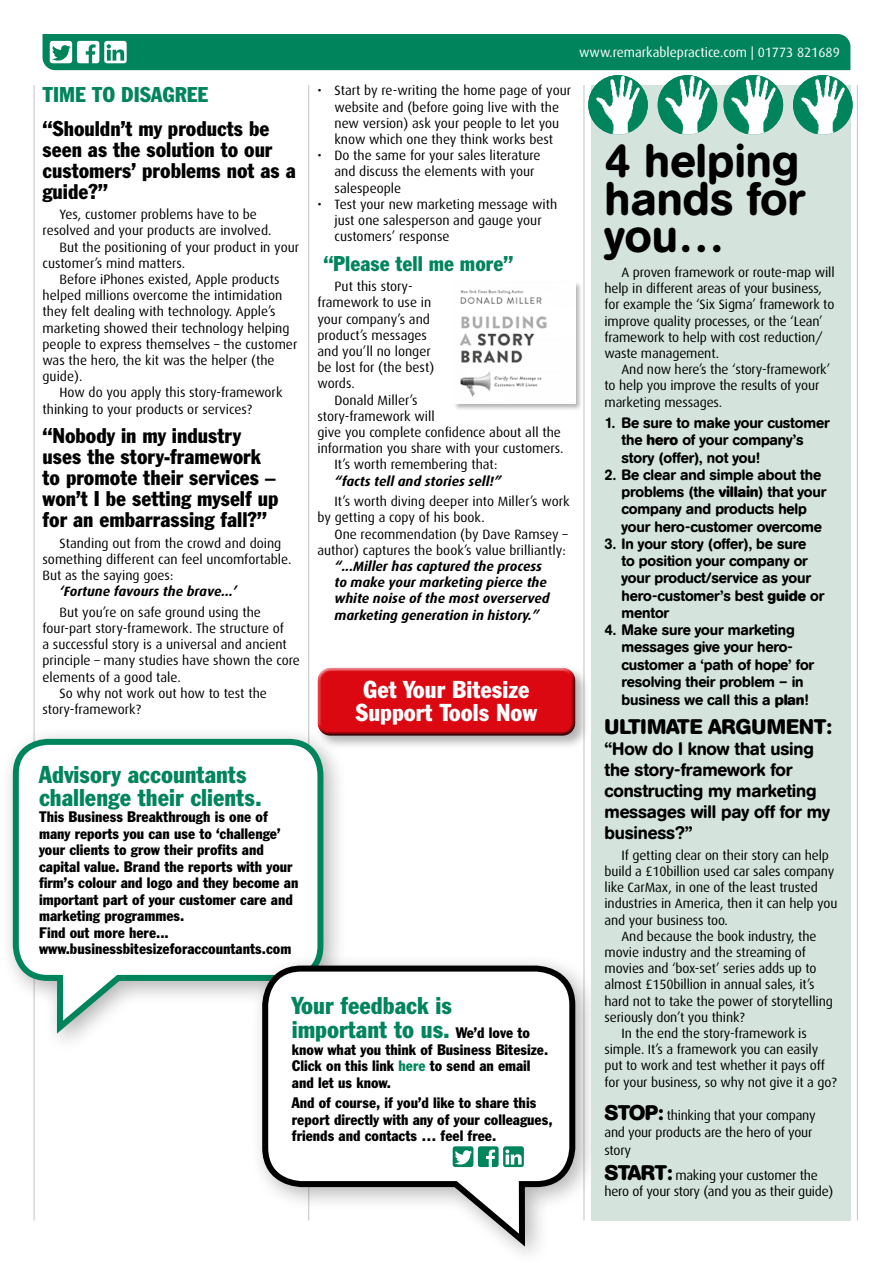
<style>
.page{position:relative;width:893px;height:1263px;background:#fff}
.page>*{position:absolute;margin:0;border:0;box-sizing:border-box;transform-origin:0 0}
.SUBHEAD2{font:500 46.5px/37.5px "AG Buch Rounded BQ";color:#000}
.SUBHEAD{font:condensed 24px/22.5px "Franklin Gothic BT";color:#00845c}
.SUBHEAD_SM{font:condensed 24px/22.5px "Franklin Gothic BT";color:#fff;text-align:center}
.SUBHEAD-2{font:condensed 21px/21px "Franklin Gothic BT";color:#000}
.SUBHEAD-3{font:condensed 21px "Franklin Gothic BT";color:#00845c}
.body2{font:700 21px "AG Buch Rounded BQ";color:#000}
.body2-2{font:500 18px/21px "AG Buch Rounded BQ";letter-spacing:-.01em;color:#000}
.SUBHEAD-4{font:condensed 15px/16.5px "Franklin Gothic BT";color:#000}
.body2-3{font:500 15px/17.2px "AG Buch Rounded BQ";letter-spacing:-.01em;color:#000}
.body{font:13.5px/16.2px "Dax";color:#000}
.body2-4{font:13.5px/16.2px "Dax";letter-spacing:-.01em;color:#000}
.BULLIT{font:13.5px/16.2px "Dax";color:#000}
.QUOTE{font:italic 700 13.5px/16.2px "Dax";color:#000}
.t1{font:13.5px "Dax";color:#fff}
.s1{font-size:15px;color:#000}
.s2{color:#00845c}
.s3{font-weight:700}
.s4{font-family:"AG Buch Rounded BQ";font-weight:700;font-size:21px}
</style>
<div class="page">
<hr style="left:308px;top:85px;width:1px;height:1135px;background:#c6c6c6">
<hr style="left:583px;top:85px;width:1px;height:1135px;background:#c6c6c6">
<hr style="left:34px;top:85px;width:1px;height:1135px;background:#c6c6c6">
<hr style="left:857px;top:85px;width:1px;height:1135px;background:#c6c6c6">
<div style="left:43px;top:34px;width:807px;height:36px;background:#00845c"></div>
<div style="left:0;top:726px;width:348px;height:330px;background:#000;opacity:.3"></div>
<svg style="left:10px;top:736px;width:316px;height:304px"></svg>
<div style="left:249px;top:952px;width:351px;height:311px;background:#000;opacity:.3"></div>
<svg style="left:259px;top:962px;width:319px;height:291px"></svg>
<svg style="left:453px;top:1146px;width:71px;height:21px"></svg>
<div style="left:592px;top:85px;width:259px;height:1135px;background:#d4e4dd"></div>
<img style="left:588px;top:75px;width:60px;height:60px;border-radius:30px">
<img style="left:658px;top:75px;width:59px;height:60px;border-radius:30px">
<img style="left:724px;top:75px;width:59px;height:60px;border-radius:30px">
<img style="left:793px;top:75px;width:60px;height:60px;border-radius:30px">
<div style="left:315px;top:665px;width:275px;height:85px;background:#000;opacity:.3"></div>
<div style="left:313px;top:663px;width:264px;height:68px;background:#fff;opacity:.75"></div>
<div style="left:316px;top:671px;width:264px;height:69px;background:#000;opacity:.75"></div>
<div style="left:453px;top:282px;width:129px;height:129px;background:#000;opacity:.3"></div>
<img style="left:454px;top:283px;width:121px;height:121px">
<p class="t1" style="left:579px;top:45px;width:262px">www.remarkablepractice.com | 01773 821689</p>
<p class="SUBHEAD-3" style="left:43px;top:81px;width:167px">TIME TO DISAGREE</p>
<p class="SUBHEAD-2" style="left:43px;top:117px;width:255px">“Shouldn’t my products be seen as the solution to our customers’ problems not as a guide?”</p>
<p class="body" style="left:43px;top:207px;width:230px;text-align:center">Yes, customer problems have to be resolved and your products are involved.</p>
<p class="body" style="left:43px;top:239px;width:258px;text-indent:17px">But the positioning of your product in your customer’s mind matters.</p>
<p class="body" style="left:43px;top:271px;width:256px;text-indent:17px">Before iPhones existed, Apple products helped millions overcome the intimidation they felt dealing with technology. Apple’s marketing showed their technology helping people to express themselves – the customer was the hero, the kit was the helper (the guide).</p>
<p class="body" style="left:43px;top:385px;width:241px;text-indent:17px">How do you apply this story-framework thinking to your products or services?</p>
<p class="SUBHEAD-2" style="left:43px;top:425px;width:237px">“Nobody in my industry uses the story-framework to promote their services – won’t I be setting myself up for an embarrassing fall?”</p>
<p class="body" style="left:43px;top:535px;width:250px;text-indent:17px">Standing out from the crowd and doing something different can feel uncomfortable.<br>But as the saying goes:</p>
<p class="QUOTE" style="left:60px;top:584px;width:179px">‘Fortune favours the brave…’</p>
<p class="body" style="left:43px;top:604px;width:259px;text-indent:17px">But you’re on safe ground using the four-part story-framework. The structure of<br>a successful story is a universal and ancient principle – many studies have shown the core elements of a good tale.</p>
<p class="body" style="left:43px;top:685px;width:226px;text-indent:17px">So why not work out how to test the story-framework?</p>
<p class="SUBHEAD" style="left:39px;top:763px;width:224px">Advisory accountants challenge their clients.</p>
<p class="SUBHEAD-4" style="left:39px;top:808px;width:261px">This Business Breakthrough is one of many reports you can use to ‘challenge’ your clients to grow their profits and capital value. Brand the reports with your firm’s colour and logo and they become an important part of your customer care and marketing programmes.<br>Find out more here... www.businessbitesizeforaccountants.com</p>
<p class="BULLIT" style="left:317px;top:83px;width:255px;text-align:center">• Start by re-writing the home page of your website and (before going live with the<br>new version) ask your people to let you know which one they think works best</p>
<p class="BULLIT" style="left:334px;top:148px;width:208px;text-indent:-17px">• Do the same for your sales literature and discuss the elements with your salespeople</p>
<p class="BULLIT" style="left:334px;top:196px;width:224px;text-indent:-17px">• Test your new marketing message with just one salesperson and gauge your customers’ response</p>
<p class="SUBHEAD-3" style="left:323px;top:250px;width:191px">“Please tell me more”</p>
<p class="body" style="left:317px;top:279px;width:118px;text-indent:17px">Put this story&shy;framework to use in your company’s and product’s messages and you’ll no longer be lost for (the best) words.</p>
<p class="body" style="left:317px;top:392px;width:248px;text-indent:17px">Donald Miller’s<br>story-framework will<br>give you complete confidence about all the information you share with your customers.</p>
<p class="body" style="left:334px;top:457px;width:165px">It’s worth remembering that:</p>
<p class="QUOTE" style="left:334px;top:473px;width:168px">“facts tell and stories sell!”</p>
<p class="body" style="left:317px;top:493px;width:253px;text-indent:17px">It’s worth diving deeper into Miller’s work by getting a copy of his book.</p>
<p class="body" style="left:317px;top:526px;width:252px;text-align:right">One recommendation (by Dave Ramsey – author) captures the book’s value brilliantly:</p>
<p class="QUOTE" style="left:334px;top:558px;width:217px">“...Miller has captured the process to make your marketing pierce the white noise of the most overserved marketing generation in history.”</p>
<p class="SUBHEAD_SM" style="left:356px;top:678px;width:183px">Get Your Bitesize<br>Support Tools Now</p>
<p class="SUBHEAD" style="left:292px;top:993px;width:240px;line-height:24px">Your feedback is important to us. <span class="s1">We’d love to</span></p>
<p class="SUBHEAD-4" style="left:292px;top:1040px;width:258px">know what you think of Business Bitesize.<br>Click on this link <span class="s2">here</span> to send an email and let us know.</p>
<p class="SUBHEAD-4" style="left:292px;top:1094px;width:262px">And of course, if you’d like to share this report directly with any of your colleagues, friends and contacts … feel free.</p>
<p class="SUBHEAD2" style="left:604px;top:143px;width:202px">4 helping hands for you…</p>
<p class="body2-4" style="left:604px;top:264px;width:232px;text-indent:17px">A proven framework or route-map will help in different areas of your business, for example the ‘Six Sigma’ framework to improve quality processes, or the ‘Lean’ framework to help with cost reduction/ waste management.</p>
<p class="body2-4" style="left:604px;top:361px;width:227px;text-indent:17px">And now here’s the ‘story-framework’ to help you improve the results of your marketing messages.</p>
<p class="body2-3" style="left:621px;top:414px;width:210px;text-indent:-17px">1. Be sure to make your customer the <span class="s3">hero</span> of your company’s story (offer), not you!</p>
<p class="body2-3" style="left:621px;top:466px;width:206px;text-indent:-17px">2. Be clear and simple about the problems (the <span class="s3">villain</span>) that your company and products help your hero-customer overcome</p>
<p class="body2-3" style="left:621px;top:535px;width:204px;text-indent:-17px">3. In your story (offer), be sure<br>to position your company or your product/service as your hero-customer’s best <span class="s3">guide</span> or mentor</p>
<p class="body2-3" style="left:621px;top:621px;width:194px;text-indent:-17px">4. Make sure your marketing messages give your hero&shy;customer a ‘path of hope’ for resolving their problem – in business we call this a <span class="s3">plan</span>!</p>
<p class="body2" style="left:604px;top:715px;width:229px">ULTIMATE ARGUMENT:</p>
<p class="body2-2" style="left:604px;top:739px;width:227px">“How do I know that using the story-framework for constructing my marketing messages will pay off for my business?”</p>
<p class="body2-4" style="left:604px;top:847px;width:234px;text-indent:17px">If getting clear on their story can help build a £10billion used car sales company like CarMax, in one of the least trusted industries in America, then it can help you and your business too.</p>
<p class="body2-4" style="left:604px;top:928px;width:230px;text-indent:17px">And because the book industry, the movie industry and the streaming of movies and ‘box-set’ series adds up to almost £150billion in annual sales, it’s hard not to take the power of storytelling seriously don’t you think?</p>
<p class="body2-4" style="left:604px;top:1025px;width:234px;text-indent:17px">In the end the story-framework is simple. It’s a framework you can easily put to work and test whether it pays off for your business, so why not give it a go?</p>
<p class="body2-4" style="left:604px;top:1108px;width:213px"><span class="s4">STOP:</span> thinking that your company and your products are the hero of your</p>
<p class="body2-4" style="left:604px;top:1142px;width:28px">story</p>
<p class="body2-4" style="left:604px;top:1167px;width:230px"><span class="s4">START:</span> making your customer the hero of your story (and you as their guide)</p>
</div>
